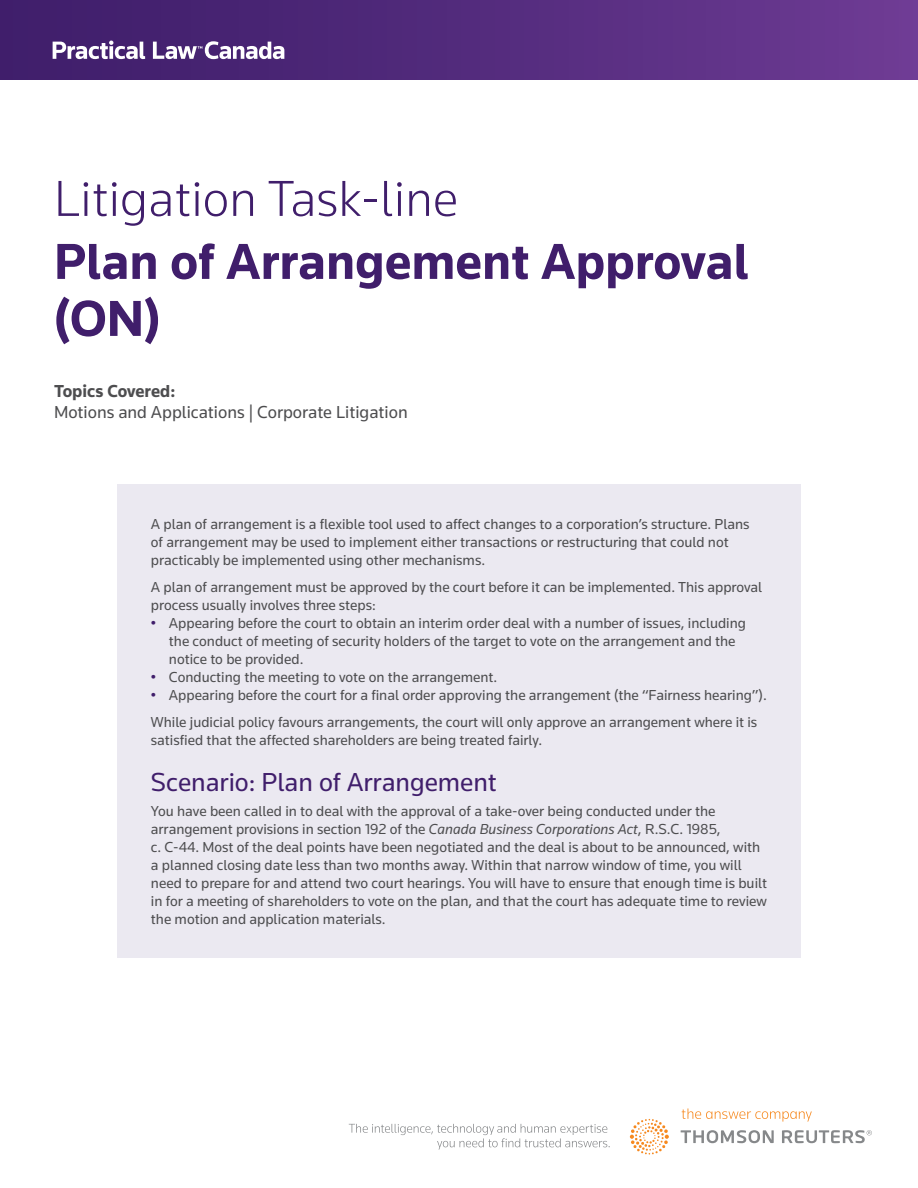
<style>
.page{position:relative;width:918px;height:1188px;background:#fff}
.page>*{position:absolute;margin:0;border:0;box-sizing:border-box;transform-origin:0 0}
.BODY__Heading{font:700 52.5px/57px "Knowledge";color:#401e6b}
.BODY__Heading-2{font:300 52.5px "Knowledge";color:#401e6b}
.BODY__Heading-3{font:27px "Knowledge";color:#401e6b}
.BODY__Body_Copy___20{font:18px/21px "Knowledge";color:#4d4d4f}
.BODY__Body_Copy___20-2{font:15px/18px "Knowledge";color:#4d4d4f}
.s1{font-weight:700}
.s2{color:#401e6b}
.s3{font-style:italic}
</style>
<div class="page">
<div style="left:0;top:0;width:918px;height:79px;background:linear-gradient(to right,#3c1c68,#6c3b93)"></div>
<svg style="left:53px;top:41px;width:231px;height:18px"></svg>
<div style="left:117px;top:484px;width:684px;height:473px;background:#ebe9f1"></div>
<svg style="left:349px;top:1108px;width:523px;height:47px"></svg>
<h1 class="BODY__Heading-2" style="left:54px;top:166px;width:405px">Litigation Task-line</h1>
<h1 class="BODY__Heading" style="left:54px;top:232px;width:696px">Plan of Arrangement Approval (ON)</h1>
<p class="BODY__Body_Copy___20" style="left:54px;top:380px;width:355px"><span class="s1">Topics Covered:<br></span>Motions and Applications | Corporate Litigation</p>
<p class="BODY__Body_Copy___20-2" style="left:151px;top:515px;width:600px">A plan of arrangement is a flexible tool used to affect changes to a corporation’s structure. Plans of arrangement may be used to implement either transactions or restructuring that could not practicably be implemented using other mechanisms.</p>
<p class="BODY__Body_Copy___20-2" style="left:151px;top:578px;width:613px">A plan of arrangement must be approved by the court before it can be implemented. This approval process usually involves three steps:</p>
<p class="BODY__Body_Copy___20-2" style="left:169px;top:614px;width:579px;text-indent:-18px"><span class="s2">•</span> Appearing before the court to obtain an interim order deal with a number of issues, including the conduct of meeting of security holders of the target to vote on the arrangement and the notice to be provided.</p>
<p class="BODY__Body_Copy___20-2" style="left:151px;top:668px;width:348px"><span class="s2">•</span> Conducting the meeting to vote on the arrangement.</p>
<p class="BODY__Body_Copy___20-2" style="left:151px;top:686px;width:617px"><span class="s2">•</span> Appearing before the court for a final order approving the arrangement (the “Fairness hearing”).</p>
<p class="BODY__Body_Copy___20-2" style="left:151px;top:713px;width:608px">While judicial policy favours arrangements, the court will only approve an arrangement where it is satisfied that the affected shareholders are being treated fairly.</p>
<h1 class="BODY__Heading-3" style="left:151px;top:765px;width:348px">Scenario: Plan of Arrangement</h1>
<p class="BODY__Body_Copy___20-2" style="left:151px;top:801px;width:618px">You have been called in to deal with the approval of a take-over being conducted under the arrangement provisions in section 192 of the <span class="s3">Canada Business Corporations Act</span>, R.S.C. 1985,<br>c. C-44. Most of the deal points have been negotiated and the deal is about to be announced, with a planned closing date less than two months away. Within that narrow window of time, you will need to prepare for and attend two court hearings. You will have to ensure that enough time is built in for a meeting of shareholders to vote on the plan, and that the court has adequate time to review the motion and application materials.</p>
</div>
